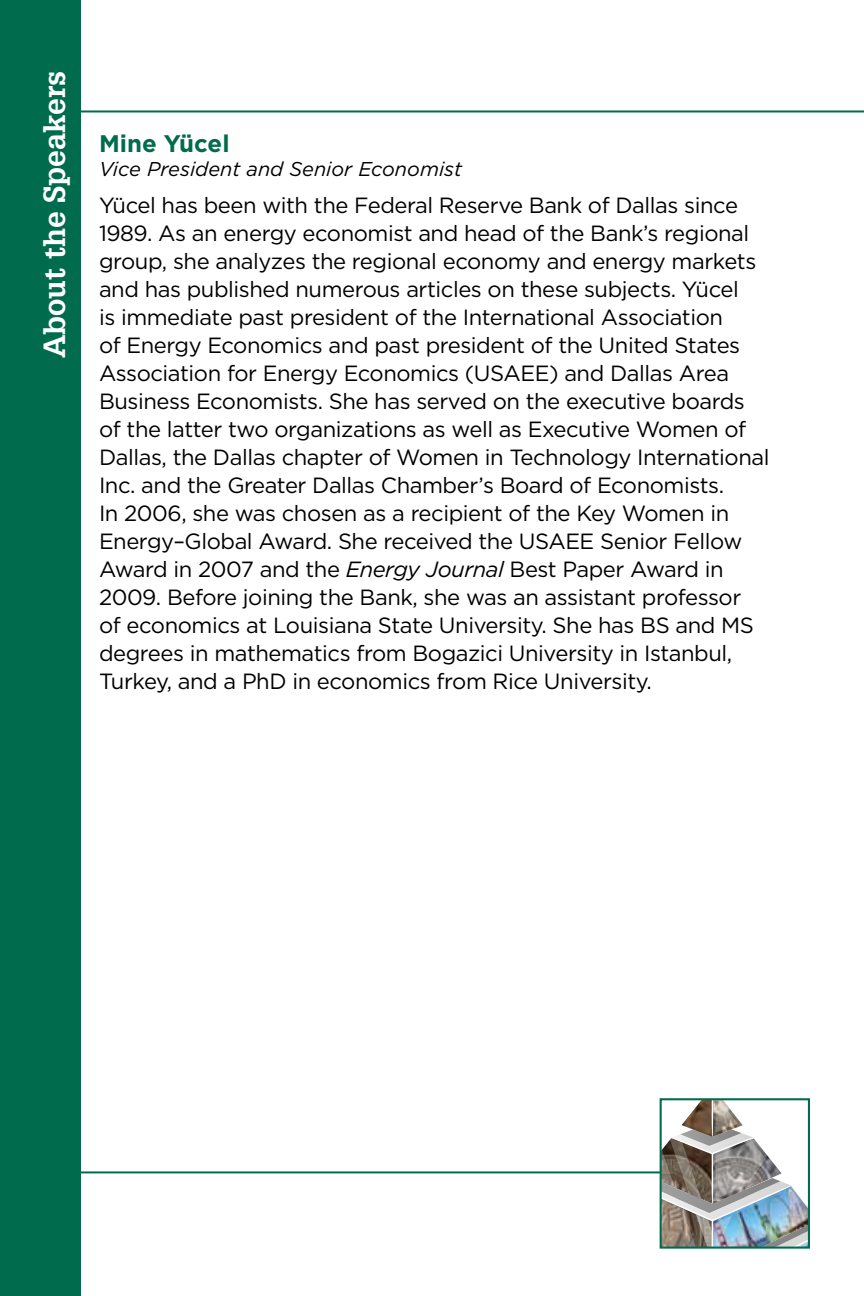
<style>
.page{position:relative;width:864px;height:1296px;background:#fff}
.page>*{position:absolute;margin:0;border:0;box-sizing:border-box;transform-origin:0 0}
.t1{font:700 30px "Glypha LT Std";color:#fff}
.t2{font:700 24px "Gotham";color:#006c4d}
.t3{font:22px/28px "Gotham";letter-spacing:-.02em;color:#000}
.t4{font:italic 20px "Gotham";color:#000}
.s1{font-style:italic}
</style>
<div class="page">
<div style="left:0;top:0;width:81px;height:1296px;background:#006c4d"></div>
<hr style="left:0;top:1171px;width:718px;height:2px;background:#006c4d">
<img style="left:663px;top:1101px;width:144px;height:145px">
<div style="left:660px;top:1098px;width:150px;height:151px;border:2px solid #006c4d"></div>
<hr style="left:81px;top:110px;width:783px;height:2px;background:#006c4d">
<h1 class="t1" style="left:36px;top:358px;width:289px;rotate:-90deg">About the Speakers</h1>
<p class="t2" style="left:99px;top:128px;width:132px">Mine Yücel</p>
<p class="t4" style="left:99px;top:156px;width:365px">Vice President and Senior Economist</p>
<p class="t3" style="left:99px;top:191px;width:672px">Yücel has been with the Federal Reserve Bank of Dallas since 1989. As an energy economist and head of the Bank’s regional group, she analyzes the regional economy and energy markets and has published numerous articles on these subjects. Yücel<br>is immediate past president of the International Association<br>of Energy Economics and past president of the United States Association for Energy Economics (USAEE) and Dallas Area Business Economists. She has served on the executive boards of the latter two organizations as well as Executive Women of Dallas, the Dallas chapter of Women in Technology International Inc. and the Greater Dallas Chamber’s Board of Economists.<br>In 2006, she was chosen as a recipient of the Key Women in Energy–Global Award. She received the USAEE Senior Fellow Award in 2007 and the <span class="s1">Energy Journal</span> Best Paper Award in 2009. Before joining the Bank, she was an assistant professor<br>of economics at Louisiana State University. She has BS and MS degrees in mathematics from Bogazici University in Istanbul, Turkey, and a PhD in economics from Rice University.</p>
</div>
